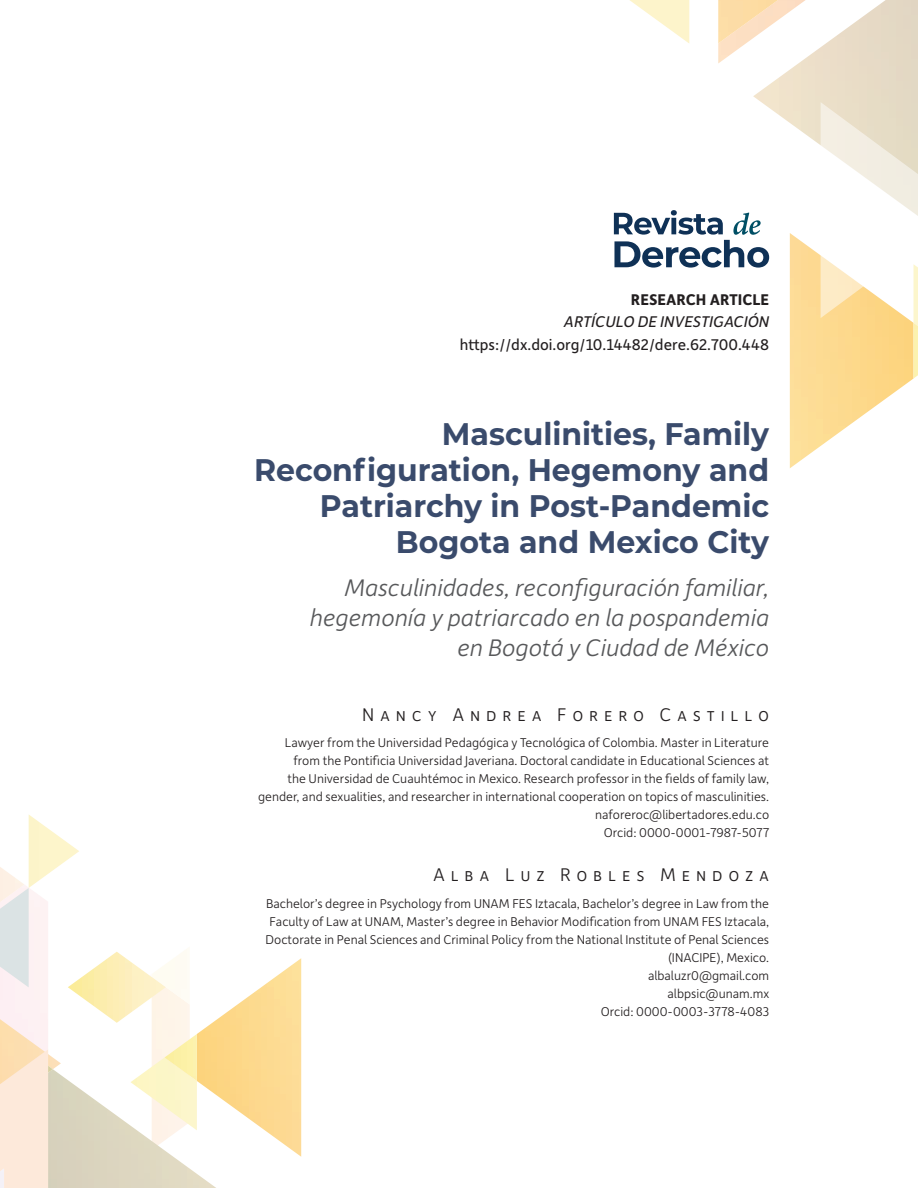
<style>
.page{position:relative;width:918px;height:1188px;background:#fff}
.page>*{position:absolute;margin:0;border:0;box-sizing:border-box;transform-origin:0 0}
.Titulo-Español{font:700 31.2px/36px "Montserrat";color:#3a4b6c;text-align:right;scale:.96 1}
.Titulo-Ingles{font:italic 300 25.5px/30px "Depot New";color:#57585a;text-align:right}
.Autor{font:300 19.5px "Depot New";letter-spacing:.3em;color:#231f20}
.DOI{font:16.5px "Depot New";color:#231f20}
.Tipo_de_articulo{font:italic 16.5px "Depot New";color:#231f20}
.Tipo_de_articulo-2{font:700 16.5px "Depot New";color:#231f20}
.Datos_autor{font:300 13.5px/18px "Depot New";color:#231f20;text-align:right}
</style>
<div class="page">
<svg style="left:630px;top:0;width:59px;height:43px"></svg>
<img style="left:718px;top:43px;width:28px;height:20px">
<img style="left:718px;top:0;width:35px;height:43px">
<img style="left:753px;top:0;width:165px;height:301px">
<img style="left:790px;top:233px;width:124px;height:235px">
<img style="left:914px;top:318px;width:4px;height:5px">
<img style="left:914px;top:323px;width:4px;height:55px">
<img style="left:0;top:867px;width:24px;height:21px">
<img style="left:29px;top:815px;width:50px;height:73px">
<svg style="left:0;top:888px;width:29px;height:99px;background:#e2e5e6"></svg>
<img style="left:48px;top:1075px;width:168px;height:113px">
<img style="left:197px;top:958px;width:104px;height:199px">
<img style="left:0;top:1019px;width:61px;height:89px">
<img style="left:48px;top:1058px;width:5px;height:23px">
<img style="left:131px;top:1057px;width:66px;height:73px">
<img style="left:165px;top:1034px;width:32px;height:47px">
<img style="left:68px;top:952px;width:98px;height:71px">
<svg style="left:0;top:1049px;width:48px;height:139px;background:#fce7d4"></svg>
<svg style="left:821px;top:102px;width:97px;height:216px"></svg>
<svg style="left:614px;top:210px;width:155px;height:58px"></svg>
<p class="Tipo_de_articulo-2" style="left:631px;top:288px;width:140px">RESEARCH ARTICLE</p>
<p class="Tipo_de_articulo" style="left:564px;top:311px;width:207px">ARTÍCULO DE INVESTIGACIÓN</p>
<p class="DOI" style="left:460px;top:333px;width:311px">https://dx.doi.org/10.14482/dere.62.700.448</p>
<p class="Titulo-Español" style="left:254px;top:415px;width:538px">Masculinities, Family<br>Reconfiguration, Hegemony and<br>Patriarchy in Post-Pandemic<br>Bogota and Mexico City</p>
<p class="Titulo-Ingles" style="left:310px;top:571px;width:461px">Masculinidades, reconfiguración familiar, hegemonía y patriarcado en la pospandemia en Bogotá y Ciudad de México</p>
<p class="Autor" style="left:362px;top:702px;width:409px">Nancy Andrea Forero Castillo</p>
<p class="Datos_autor" style="left:258px;top:733px;width:513px">Lawyer from the Universidad Pedagógica y Tecnológica of Colombia. Master in Literature from the Pontificia Universidad Javeriana. Doctoral candidate in Educational Sciences at<br>the Universidad de Cuauhtémoc in Mexico. Research professor in the fields of family law, gender, and sexualities, and researcher in international cooperation on topics of masculinities. naforeroc@libertadores.edu.co</p>
<p class="Datos_autor" style="left:604px;top:823px;width:167px">Orcid: 0000-0001-7987-5077</p>
<p class="Autor" style="left:433px;top:862px;width:338px">Alba Luz Robles Mendoza</p>
<p class="Datos_autor" style="left:266px;top:894px;width:505px">Bachelor’s degree in Psychology from UNAM FES Iztacala, Bachelor’s degree in Law from the Faculty of Law at UNAM, Master’s degree in Behavior Modification from UNAM FES Iztacala, Doctorate in Penal Sciences and Criminal Policy from the National Institute of Penal Sciences (INACIPE), Mexico.</p>
<p class="Datos_autor" style="left:648px;top:966px;width:123px">albaluzr0@gmail.com</p>
<p class="Datos_autor" style="left:668px;top:984px;width:103px">albpsic@unam.mx</p>
<p class="Datos_autor" style="left:601px;top:1002px;width:170px">Orcid: 0000-0003-3778-4083</p>
</div>
